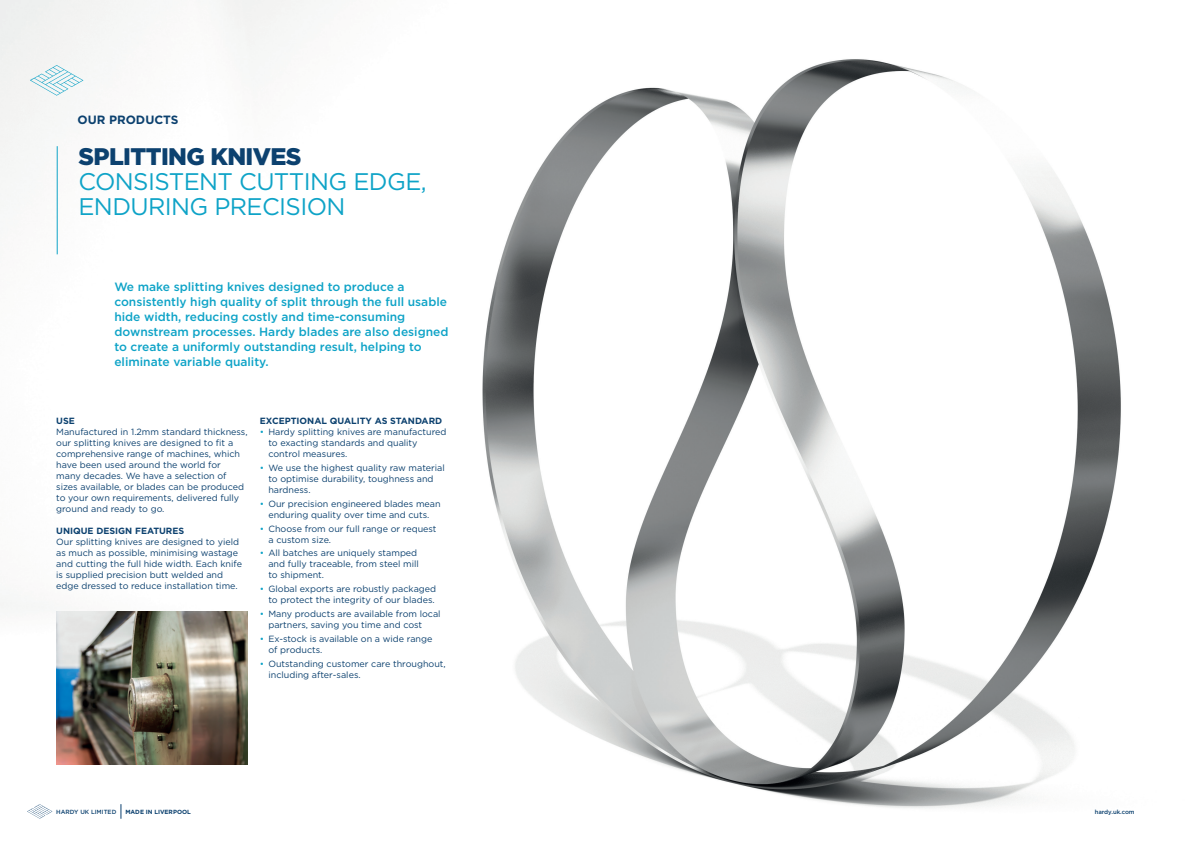
<style>
.page{position:relative;width:1191px;height:842px;background:#fff}
.page>*{position:absolute;margin:0;border:0;box-sizing:border-box;transform-origin:0 0}
.t1{font:24px/25px "Gotham HTF";letter-spacing:-.025em;color:#0ea3c7}
.t2{font:900 24px "Gotham HTF";letter-spacing:-.025em;color:#0c416f}
.t3{font:500 12px/15px "Gotham HTF";color:#0ea3c7}
.t4{font:700 12px "Gotham HTF";color:#0c416f}
.t5{font:9px/11px "Gotham HTF";color:#0c416f}
.t6{font:700 9px "Gotham HTF";color:#0c416f}
.t7{font:500 6px "Gotham HTF";color:#0c416f}
.t8{font:700 6px "Gotham HTF";color:#0c416f}
.s1{color:#0ea3c7}
</style>
<div class="page">
<img style="left:0;top:0;width:1121px;height:819px">
<img style="left:57px;top:611px;width:191px;height:154px">
<svg style="left:30px;top:65px;width:53px;height:31px"></svg>
<hr style="left:57px;top:146px;width:1px;height:108px;background:#0ea3c7">
<svg style="left:121px;top:804px;width:1px;height:15px"></svg>
<svg style="left:27px;top:804px;width:25px;height:15px"></svg>
<h2 class="t4" style="left:77px;top:112px;width:103px">OUR PRODUCTS</h2>
<h1 class="t2" style="left:78px;top:142px;width:225px">SPLITTING KNIVES</h1>
<h1 class="t1" style="left:78px;top:168px;width:350px">CONSISTENT CUTTING EDGE,<br>ENDURING PRECISION</h1>
<p class="t3" style="left:114px;top:279px;width:335px">We make splitting knives designed to produce a consistently high quality of split through the full usable hide width, reducing costly and time-consuming downstream processes. Hardy blades are also designed to create a uniformly outstanding result, helping to eliminate variable quality.</p>
<p class="t6" style="left:56px;top:416px;width:20px">USE</p>
<p class="t5" style="left:56px;top:426px;width:193px">Manufactured in 1.2mm standard thickness, our splitting knives are designed to fit a comprehensive range of machines, which have been used around the world for many decades. We have a selection of sizes available, or blades can be produced to your own requirements, delivered fully ground and ready to go.</p>
<p class="t6" style="left:56px;top:526px;width:130px">UNIQUE DESIGN FEATURES</p>
<p class="t5" style="left:56px;top:536px;width:187px">Our splitting knives are designed to yield as much as possible, minimising wastage and cutting the full hide width. Each knife is supplied precision butt welded and edge dressed to reduce installation time.</p>
<p class="t6" style="left:260px;top:416px;width:184px">EXCEPTIONAL QUALITY AS STANDARD</p>
<p class="t5" style="left:268px;top:426px;width:180px;text-indent:-9px"><span class="s1">•</span> Hardy splitting knives are manufactured to exacting standards and quality control measures.</p>
<p class="t5" style="left:268px;top:462px;width:178px;text-indent:-9px"><span class="s1">•</span> We use the highest quality raw material to optimise durability, toughness and hardness.</p>
<p class="t5" style="left:260px;top:498px;width:182px;text-align:center"><span class="s1">•</span> Our precision engineered blades mean enduring quality over time and cuts.</p>
<p class="t5" style="left:268px;top:523px;width:170px;text-indent:-9px"><span class="s1">•</span> Choose from our full range or request a custom size.</p>
<p class="t5" style="left:268px;top:548px;width:152px;text-indent:-9px"><span class="s1">•</span> All batches are uniquely stamped and fully traceable, from steel mill to shipment.</p>
<p class="t5" style="left:260px;top:583px;width:178px;text-align:right"><span class="s1">•</span> Global exports are robustly packaged to protect the integrity of our blades.</p>
<p class="t5" style="left:268px;top:608px;width:174px;text-indent:-9px"><span class="s1">•</span> Many products are available from local partners, saving you time and cost</p>
<p class="t5" style="left:268px;top:633px;width:165px;text-indent:-9px"><span class="s1">•</span> Ex-stock is available on a wide range of products.</p>
<p class="t5" style="left:268px;top:658px;width:179px;text-indent:-9px"><span class="s1">•</span> Outstanding customer care throughout, including after-sales.</p>
<p class="t7" style="left:56px;top:808px;width:62px">HARDY UK LIMITED</p>
<p class="t8" style="left:125px;top:808px;width:67px">MADE IN LIVERPOOL</p>
<p class="t7" style="left:1094px;top:808px;width:42px">hardy.uk.com</p>
</div>
